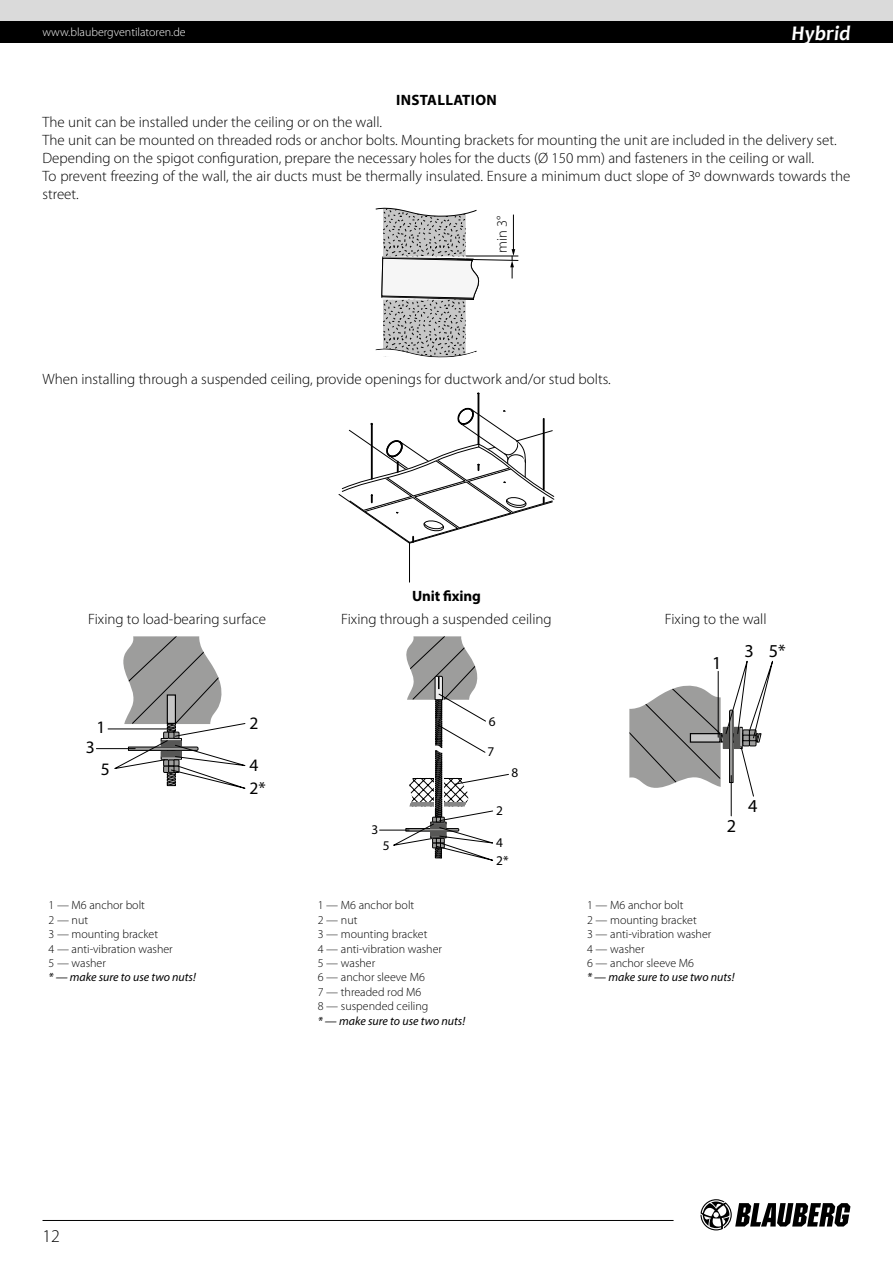
<style>
.page{position:relative;width:893px;height:1263px;background:#fff}
.page>*{position:absolute;margin:0;border:0;box-sizing:border-box;transform-origin:0 0}
.t1{font:italic 700 21px "Candara";color:#fff}
.t2{font:18.3px "Myriad Pro";color:#000}
.t3{font:300 18px "Myriad Pro";color:#000}
.t4{font:17.55px "Myriad Pro";color:#000}
.t5{font:300 15px/18px "Myriad Pro";color:#000}
.t6{font:700 15px "Myriad Pro";letter-spacing:.02em;color:#000}
.t7{font:700 15px "Myriad Pro";letter-spacing:-.01em;color:#000}
.t8{font:300 14.4px "Myriad Pro";color:#000}
.t9{font:13.35px "Myriad Pro";color:#000}
.t10{font:300 12px/14.4px "Myriad Pro";color:#000}
.t11{font:italic 12px "Myriad Pro";color:#000}
.t12{font:300 12px "Myriad Pro";color:#fff}
</style>
<div class="page">
<div style="left:0;top:0;width:893px;height:21px;background:#dadada"></div>
<div style="left:0;top:21px;width:893px;height:22px;background:#000"></div>
<svg style="left:700px;top:1199px;width:150px;height:31px"></svg>
<hr style="left:43px;top:1220px;width:631px;height:1px;background:#000">
<svg style="left:375px;top:208px;width:144px;height:150px"></svg>
<svg style="left:338px;top:392px;width:217px;height:191px"></svg>
<hr style="left:108px;top:728px;width:63px;height:1px;background:#000">
<hr style="left:96px;top:748px;width:39px;height:1px;background:#000">
<svg style="left:111px;top:636px;width:135px;height:153px"></svg>
<svg style="left:380px;top:636px;width:129px;height:225px"></svg>
<hr style="left:731px;top:775px;width:1px;height:41px;background:#000">
<svg style="left:629px;top:660px;width:144px;height:137px"></svg>
<p class="t12" style="left:43px;top:26px;width:145px">www.blaubergventilatoren.de</p>
<h1 class="t1" style="left:792px;top:20px;width:60px">Hybrid</h1>
<p class="t6" style="left:396px;top:90px;width:102px">INSTALLATION</p>
<p class="t5" style="left:43px;top:113px;width:809px">The unit can be installed under the ceiling or on the wall.<br>The unit can be mounted on threaded rods or anchor bolts. Mounting brackets for mounting the unit are included in the delivery set.<br>Depending on the spigot configuration, prepare the necessary holes for the ducts (Ø 150 mm) and fasteners in the ceiling or wall.<br>To prevent freezing of the wall, the air ducts must be thermally insulated. Ensure a minimum duct slope of 3º downwards towards the street.</p>
<p class="t8" style="left:494px;top:253px;width:39px;rotate:-90deg">min 3°</p>
<p class="t5" style="left:43px;top:371px;width:570px">When installing through a suspended ceiling, provide openings for ductwork and/or stud bolts.</p>
<p class="t7" style="left:412px;top:586px;width:70px">Unit fixing</p>
<p class="t5" style="left:88px;top:611px;width:179px">Fixing to load-bearing surface</p>
<p class="t5" style="left:341px;top:611px;width:212px">Fixing through a suspended ceiling</p>
<p class="t5" style="left:665px;top:611px;width:103px">Fixing to the wall</p>
<p class="t4" style="left:96px;top:717px;width:10px">1</p>
<p class="t4" style="left:250px;top:712px;width:10px">2</p>
<p class="t4" style="left:86px;top:736px;width:10px">3</p>
<p class="t4" style="left:101px;top:758px;width:10px">5</p>
<p class="t4" style="left:250px;top:754px;width:10px">4</p>
<p class="t10" style="left:49px;top:898px;width:126px">1 — M6 anchor bolt<br>2 — nut<br>3 — mounting bracket<br>4 — anti-vibration washer<br>5 — washer</p>
<p class="t11" style="left:49px;top:970px;width:149px">* — make sure to use two nuts!</p>
<p class="t4" style="left:250px;top:777px;width:18px">2*</p>
<p class="t9" style="left:489px;top:713px;width:8px">6</p>
<p class="t9" style="left:487px;top:743px;width:8px">7</p>
<p class="t9" style="left:511px;top:764px;width:8px">8</p>
<p class="t9" style="left:371px;top:821px;width:8px">3</p>
<p class="t9" style="left:496px;top:802px;width:8px">2</p>
<p class="t9" style="left:383px;top:837px;width:8px">5</p>
<p class="t9" style="left:496px;top:834px;width:8px">4</p>
<p class="t10" style="left:318px;top:898px;width:126px">1 — M6 anchor bolt<br>2 — nut<br>3 — mounting bracket<br>4 — anti-vibration washer<br>5 — washer<br>6 — anchor sleeve M6<br>7 — threaded rod M6<br>8 — suspended ceiling</p>
<p class="t11" style="left:318px;top:1013px;width:149px">* — make sure to use two nuts!</p>
<p class="t9" style="left:496px;top:852px;width:14px">2*</p>
<p class="t2" style="left:712px;top:651px;width:11px">1</p>
<p class="t2" style="left:744px;top:640px;width:11px">3</p>
<p class="t2" style="left:769px;top:640px;width:18px">5*</p>
<p class="t2" style="left:727px;top:814px;width:11px">2</p>
<p class="t2" style="left:748px;top:795px;width:11px">4</p>
<p class="t10" style="left:587px;top:898px;width:126px">1 — M6 anchor bolt<br>2 — mounting bracket<br>3 — anti-vibration washer<br>4 — washer<br>6 — anchor sleeve M6</p>
<p class="t11" style="left:587px;top:970px;width:149px">* — make sure to use two nuts!</p>
<p class="t3" style="left:43px;top:1226px;width:19px">12</p>
</div>
